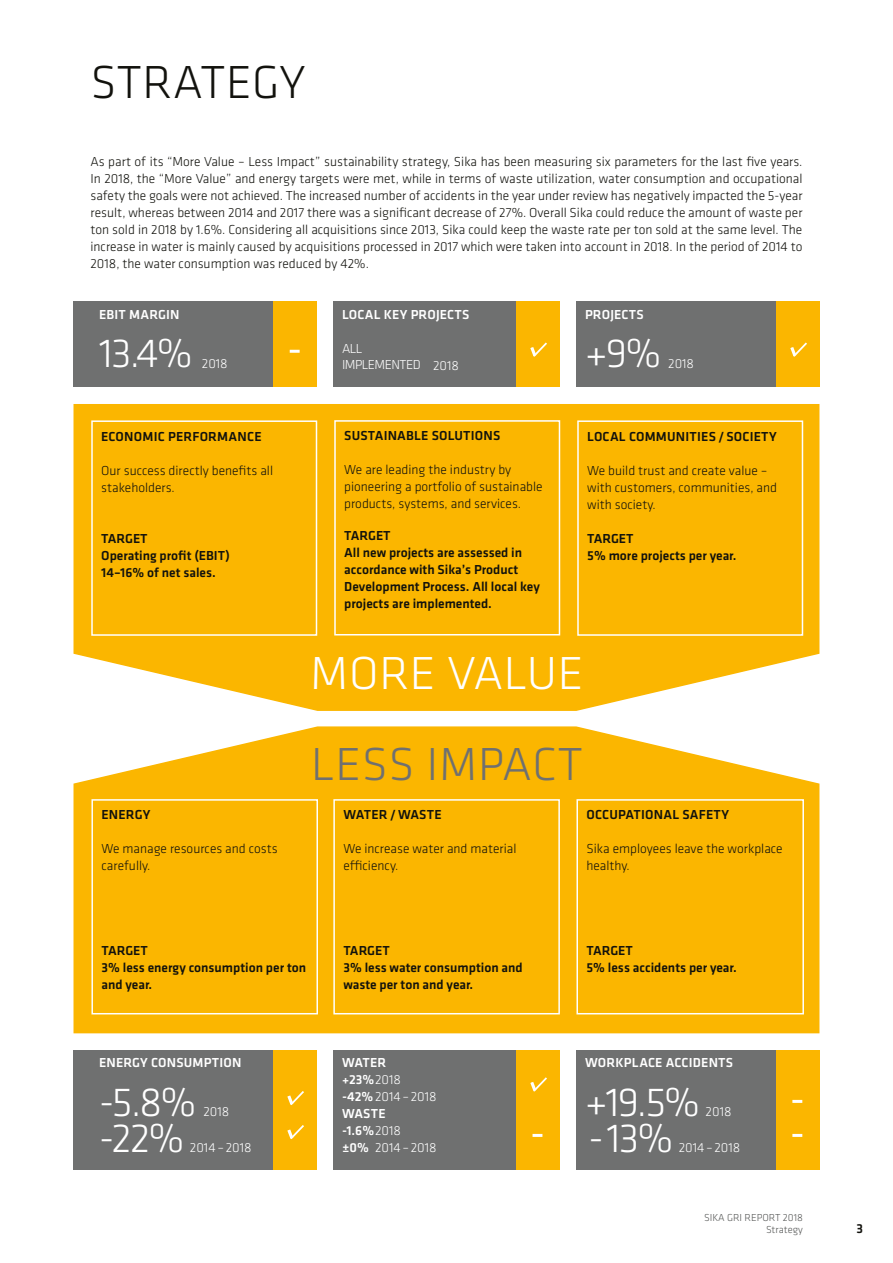
<style>
.page{position:relative;width:893px;height:1263px;background:#fff}
.page>*{position:absolute;margin:0;border:0;box-sizing:border-box;transform-origin:0 0}
.t1{font:300 48px "Klavika";letter-spacing:.015em;color:#6f7070}
.t2{font:300 48px "Klavika";letter-spacing:.015em;color:#fff}
.t3{font:300 48px "Klavika";letter-spacing:.005em;color:#12120d}
.t4{font:300 42px/36.6px "Klavika";color:#fff}
.t5{font:300 13.5px/17px "Klavika";color:#12120d}
.t6{font:500 13.5px/17px "Klavika";color:#12120d}
.t7{font:300 13.5px/17px "Klavika";letter-spacing:-.005em;color:#fff}
.t8{font:500 13.5px "Klavika";letter-spacing:.015em;color:#fff}
.t9{font:300 13.5px/16.5px "Klavika";letter-spacing:-.04em;color:#fff}
.t10{font:300 10.5px/12.6px "Klavika";color:#555756;text-align:right}
.s1{font-weight:500}
</style>
<div class="page">
<div style="left:73px;top:1050px;width:243px;height:119px;background:#6f7070"></div>
<div style="left:273px;top:1050px;width:43px;height:119px;background:#fbb600"></div>
<svg style="left:287px;top:1091px;width:17px;height:14px"></svg>
<svg style="left:287px;top:1125px;width:17px;height:15px"></svg>
<div style="left:333px;top:1050px;width:226px;height:119px;background:#6f7070"></div>
<div style="left:516px;top:1050px;width:43px;height:119px;background:#fbb600"></div>
<svg style="left:530px;top:1077px;width:17px;height:15px"></svg>
<div style="left:576px;top:1050px;width:243px;height:119px;background:#6f7070"></div>
<div style="left:776px;top:1050px;width:43px;height:119px;background:#fbb600"></div>
<svg style="left:792px;top:1100px;width:10px;height:3px"></svg>
<svg style="left:792px;top:1134px;width:10px;height:3px"></svg>
<svg style="left:532px;top:1134px;width:10px;height:3px"></svg>
<svg style="left:73px;top:726px;width:747px;height:308px;background:#fbbb11"></svg>
<div style="left:576px;top:799px;width:228px;height:215px;border:2px solid #fff"></div>
<svg style="left:73px;top:404px;width:747px;height:307px;background:#fbba10"></svg>
<div style="left:91px;top:420px;width:226px;height:216px;border:2px solid #fff"></div>
<div style="left:334px;top:420px;width:226px;height:215px;border:2px solid #fff"></div>
<div style="left:577px;top:420px;width:226px;height:216px;border:2px solid #fff"></div>
<div style="left:91px;top:799px;width:227px;height:215px;border:2px solid #fff"></div>
<div style="left:333px;top:799px;width:227px;height:215px;border:2px solid #fff"></div>
<div style="left:73px;top:302px;width:243px;height:85px;background:#6f7070"></div>
<div style="left:273px;top:302px;width:43px;height:85px;background:#fbb600"></div>
<div style="left:333px;top:302px;width:226px;height:85px;background:#6f7070"></div>
<div style="left:516px;top:302px;width:43px;height:85px;background:#fbb600"></div>
<svg style="left:530px;top:342px;width:17px;height:15px"></svg>
<div style="left:576px;top:302px;width:243px;height:85px;background:#6f7070"></div>
<div style="left:776px;top:302px;width:43px;height:85px;background:#fbb600"></div>
<svg style="left:790px;top:342px;width:17px;height:15px"></svg>
<svg style="left:290px;top:350px;width:10px;height:3px"></svg>
<h1 class="t3" style="left:91px;top:53px;width:217px">STRATEGY</h1>
<p class="t5" style="left:91px;top:153px;width:714px;text-align:justify">As part of its “More Value – Less Impact” sustainability strategy, Sika has been measuring six parameters for the last five years.<br>In 2018, the “More Value” and energy targets were met, while in terms of waste utilization, water consumption and occupational safety the goals were not achieved. The increased number of accidents in the year under review has negatively impacted the 5-year result, whereas between 2014 and 2017 there was a significant decrease of 27%. Overall Sika could reduce the amount of waste per ton sold in 2018 by 1.6%. Considering all acquisitions since 2013, Sika could keep the waste rate per ton sold at the same level. The increase in water is mainly caused by acquisitions processed in 2017 which were taken into account in 2018. In the period of 2014 to 2018, the water consumption was reduced by 42%.</p>
<p class="t8" style="left:99px;top:305px;width:82px">EBIT MARGIN</p>
<p class="t8" style="left:342px;top:305px;width:129px">LOCAL KEY PROJECTS</p>
<p class="t8" style="left:585px;top:305px;width:60px">PROJECTS</p>
<h2 class="t4" style="left:99px;top:335px;width:95px">13.4%</h2>
<h2 class="t4" style="left:585px;top:335px;width:78px">+9%</h2>
<p class="t9" style="left:342px;top:340px;width:80px">ALL<br>IMPLEMENTED</p>
<p class="t7" style="left:202px;top:355px;width:27px">2018</p>
<p class="t7" style="left:433px;top:356px;width:27px">2018</p>
<p class="t7" style="left:668px;top:355px;width:27px">2018</p>
<p class="t6" style="left:101px;top:427px;width:162px">ECONOMIC PERFORMANCE</p>
<p class="t5" style="left:101px;top:461px;width:173px">Our success directly benefits all stakeholders.</p>
<p class="t6" style="left:101px;top:529px;width:130px">TARGET<br>Operating profit (EBIT)<br>14–16% of net sales.</p>
<p class="t6" style="left:101px;top:806px;width:50px">ENERGY</p>
<p class="t5" style="left:101px;top:840px;width:178px">We manage resources and costs carefully.</p>
<p class="t6" style="left:344px;top:427px;width:158px">SUSTAINABLE SOLUTIONS</p>
<p class="t5" style="left:344px;top:461px;width:200px">We are leading the industry by pioneering a portfolio of sustainable products, systems, and services.</p>
<p class="t6" style="left:344px;top:527px;width:197px">TARGET<br>All new projects are assessed in accordance with Sika’s Product<br>Development Process. All local key projects are implemented.</p>
<p class="t6" style="left:587px;top:427px;width:191px">LOCAL COMMUNITIES / SOCIETY</p>
<p class="t5" style="left:587px;top:461px;width:191px">We build trust and create value – with customers, communities, and with society.</p>
<p class="t6" style="left:587px;top:529px;width:151px">TARGET<br>5% more projects per year.</p>
<h1 class="t2" style="left:310px;top:644px;width:275px">MORE VALUE</h1>
<h1 class="t1" style="left:311px;top:735px;width:273px">LESS IMPACT</h1>
<p class="t6" style="left:343px;top:806px;width:100px">WATER/WASTE</p>
<p class="t5" style="left:343px;top:840px;width:175px">We increase water and material efficiency.</p>
<p class="t6" style="left:586px;top:806px;width:144px">OCCUPATIONAL SAFETY</p>
<p class="t5" style="left:586px;top:840px;width:198px">Sika employees leave the workplace healthy.</p>
<p class="t6" style="left:101px;top:942px;width:206px">TARGET<br>3% less energy consumption per ton and year.</p>
<p class="t8" style="left:99px;top:1054px;width:144px">ENERGY CONSUMPTION</p>
<p class="t6" style="left:343px;top:942px;width:181px">TARGET<br>3% less water consumption and waste per ton and year.</p>
<p class="t8" style="left:342px;top:1054px;width:46px">WATER</p>
<p class="t6" style="left:586px;top:942px;width:152px">TARGET<br>5% less accidents per year.</p>
<p class="t8" style="left:585px;top:1054px;width:150px">WORKPLACE ACCIDENTS</p>
<p class="t7" style="left:342px;top:1071px;width:96px"><span class="s1">+23%</span>2018 <span class="s1">-42%</span>2014– 2018</p>
<p class="t7" style="left:342px;top:1122px;width:96px"><span class="s1">-1.6%</span>2018<br><span class="s1">±0%</span> 2014– 2018</p>
<h2 class="t4" style="left:99px;top:1083px;width:99px">-5.8% -22%</h2>
<h2 class="t4" style="left:585px;top:1083px;width:116px">+19.5% -13%</h2>
<p class="t7" style="left:203px;top:1103px;width:27px">2018</p>
<p class="t7" style="left:706px;top:1103px;width:27px">2018</p>
<p class="t8" style="left:342px;top:1105px;width:45px">WASTE</p>
<p class="t7" style="left:190px;top:1139px;width:63px">2014– 2018</p>
<p class="t7" style="left:679px;top:1139px;width:63px">2014– 2018</p>
<p class="t10" style="left:704px;top:1211px;width:100px">SIKA GRI REPORT 2018<br>Strategy</p>
<p class="t6" style="left:857px;top:1220px;width:8px">3</p>
</div>
